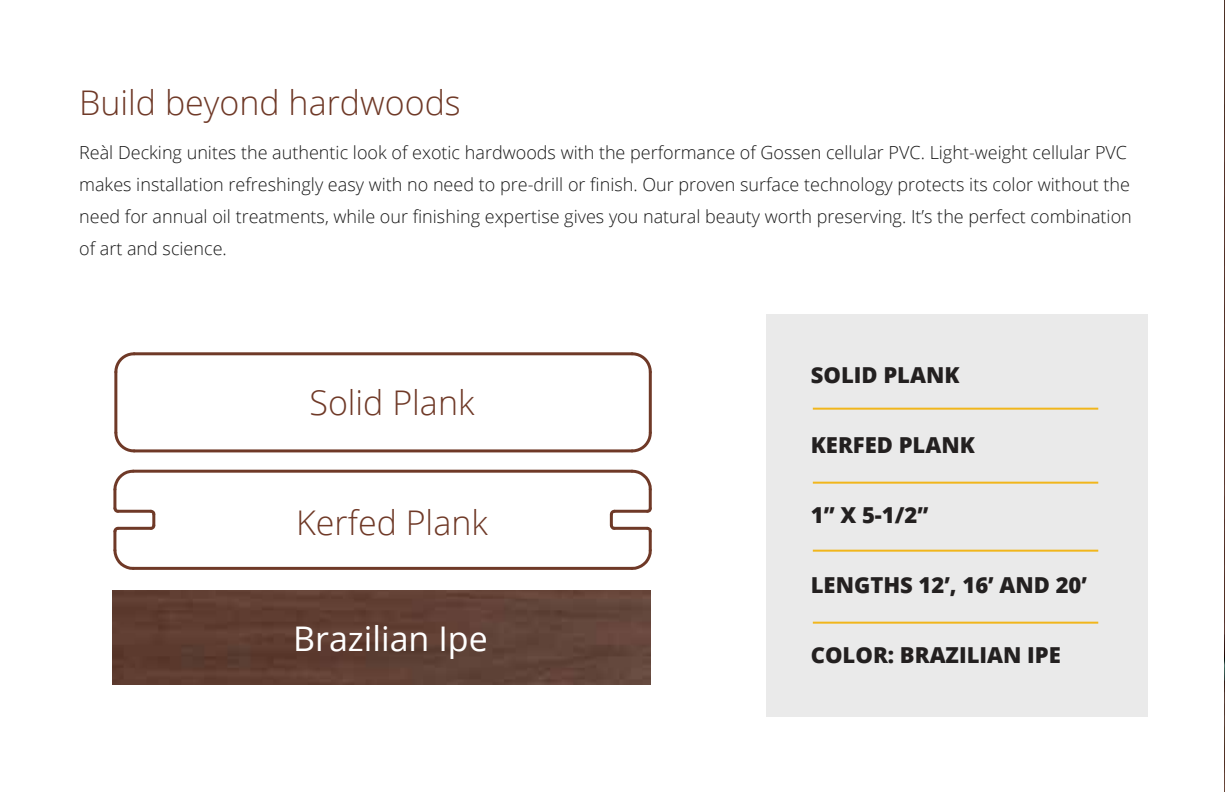
<style>
.page{position:relative;width:1225px;height:792px;background:#fff}
.page>*{position:absolute;margin:0;border:0;box-sizing:border-box;transform-origin:0 0}
.t1{font:300 34px "Open Sans";color:#6f3927}
.t2{font:34px "Open Sans";color:#fff}
.t3{font:800 22px "Open Sans";color:#232020}
.t4{font:300 18px/32px "Open Sans";color:#181818}
</style>
<div class="page">
<img style="left:113px;top:590px;width:537px;height:95px">
<img style="left:1224px;top:0;width:1px;height:792px">
<div style="left:766px;top:314px;width:381px;height:403px;background:#eaeaea"></div>
<hr style="left:812px;top:408px;width:286px;height:2px;background:#f1b61c">
<hr style="left:812px;top:482px;width:286px;height:2px;background:#f1b61c">
<hr style="left:812px;top:550px;width:286px;height:2px;background:#f1b61c">
<hr style="left:812px;top:622px;width:286px;height:2px;background:#f1b61c">
<hr style="left:133px;top:567px;width:499px;height:3px;background:#6f3927">
<hr style="left:648px;top:531px;width:3px;height:19px;background:#6f3927">
<hr style="left:133px;top:470px;width:499px;height:3px;background:#6f3927">
<hr style="left:113px;top:531px;width:3px;height:19px;background:#6f3927">
<svg style="left:113px;top:547px;width:23px;height:23px"></svg>
<svg style="left:113px;top:469px;width:23px;height:24px"></svg>
<svg style="left:628px;top:469px;width:24px;height:24px"></svg>
<svg style="left:629px;top:547px;width:23px;height:23px"></svg>
<hr style="left:113px;top:489px;width:3px;height:19px;background:#6f3927">
<hr style="left:648px;top:489px;width:3px;height:19px;background:#6f3927">
<hr style="left:614px;top:527px;width:33px;height:3px;background:#6f3927">
<hr style="left:614px;top:510px;width:33px;height:3px;background:#6f3927">
<svg style="left:643px;top:526px;width:9px;height:9px"></svg>
<svg style="left:609px;top:509px;width:9px;height:21px"></svg>
<svg style="left:644px;top:505px;width:8px;height:8px"></svg>
<hr style="left:118px;top:527px;width:33px;height:3px;background:#6f3927">
<hr style="left:118px;top:510px;width:33px;height:3px;background:#6f3927">
<svg style="left:113px;top:526px;width:8px;height:9px"></svg>
<svg style="left:147px;top:509px;width:9px;height:21px"></svg>
<svg style="left:113px;top:505px;width:8px;height:8px"></svg>
<hr style="left:134px;top:449px;width:498px;height:3px;background:#6f3927">
<hr style="left:649px;top:372px;width:3px;height:61px;background:#6f3927">
<hr style="left:134px;top:352px;width:498px;height:3px;background:#6f3927">
<hr style="left:114px;top:372px;width:3px;height:61px;background:#6f3927">
<svg style="left:114px;top:429px;width:23px;height:24px"></svg>
<svg style="left:114px;top:352px;width:23px;height:23px"></svg>
<svg style="left:629px;top:352px;width:23px;height:23px"></svg>
<svg style="left:629px;top:429px;width:23px;height:24px"></svg>
<p class="t1" style="left:79px;top:79px;width:383px">Build beyond hardwoods</p>
<p class="t4" style="left:79px;top:135px;width:1054px">Reàl Decking unites the authentic look of exotic hardwoods with the performance of Gossen cellular PVC. Light-weight cellular PVC makes installation refreshingly easy with no need to pre-drill or finish. Our proven surface technology protects its color without the need for annual oil treatments, while our finishing expertise gives you natural beauty worth preserving. It’s the perfect combination of art and science.</p>
<p class="t1" style="left:309px;top:379px;width:167px">Solid Plank</p>
<p class="t1" style="left:296px;top:499px;width:193px">Kerfed Plank</p>
<p class="t2" style="left:293px;top:615px;width:196px">Brazilian Ipe</p>
<p class="t3" style="left:810px;top:359px;width:150px">SOLID PLANK</p>
<p class="t3" style="left:810px;top:429px;width:166px">KERFED PLANK</p>
<p class="t3" style="left:810px;top:499px;width:119px">1” X 5-1/2”</p>
<p class="t3" style="left:810px;top:569px;width:278px">LENGTHS 12’, 16’ AND 20’</p>
<p class="t3" style="left:810px;top:639px;width:252px">COLOR: BRAZILIAN IPE</p>
</div>
